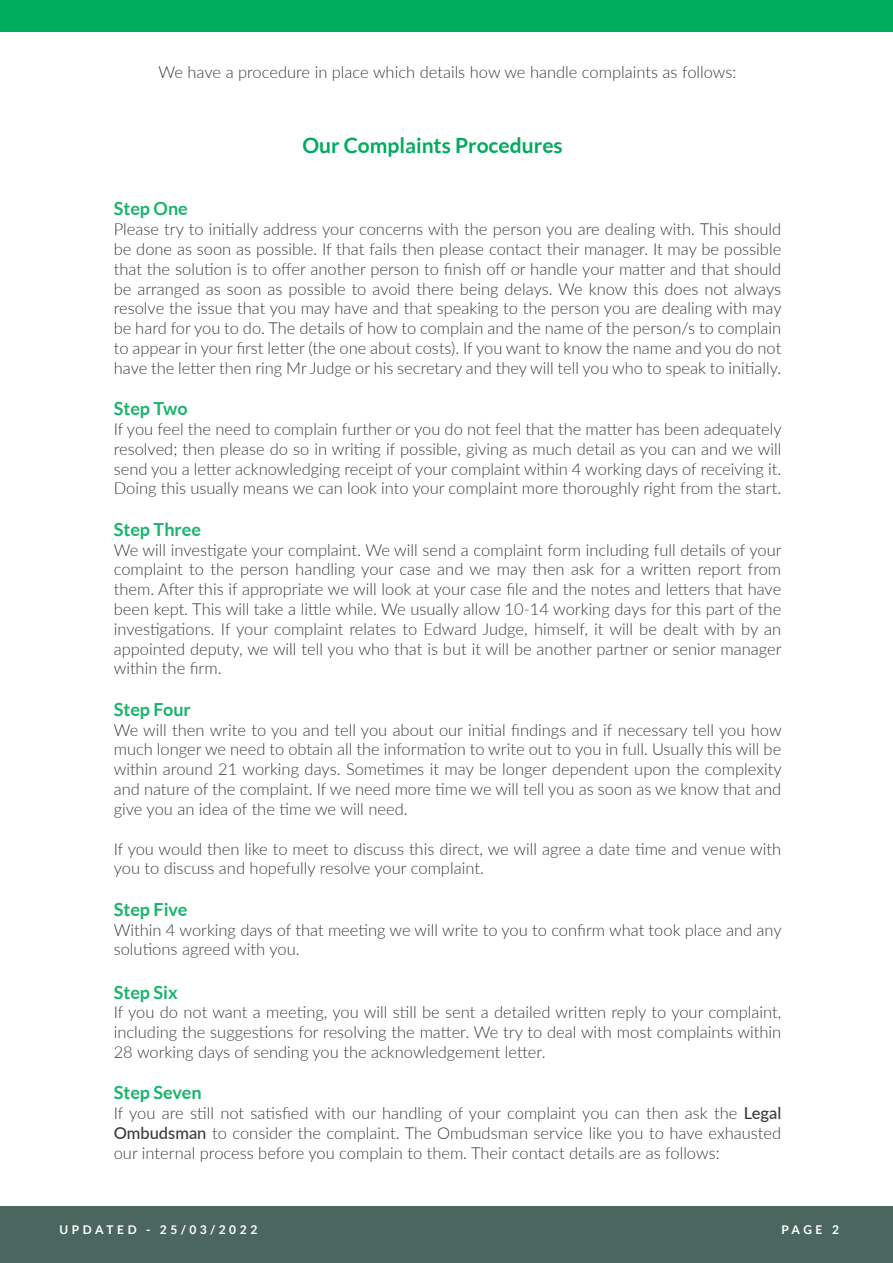
<style>
.page{position:relative;width:893px;height:1263px;background:#fff}
.page>*{position:absolute;margin:0;border:0;box-sizing:border-box;transform-origin:0 0}
.t1{font:700 21px "Lato";color:#00ab5e}
.t2{font:700 18px "Lato";color:#1ab36e}
.t3{font:300 16.5px/19.8px "Lato";color:#3c3c3b;text-align:justify}
.t4{font:700 12px "Lato";letter-spacing:.3em;color:#fff}
.s1{font-weight:500}
</style>
<div class="page">
<div style="left:0;top:0;width:893px;height:32px;background:#00ab5e"></div>
<div style="left:0;top:1205px;width:893px;height:58px;background:#4a665e"></div>
<p class="t3" style="left:159px;top:62px;width:579px">We have a procedure in place which details how we handle complaints as follows:</p>
<p class="t1" style="left:302px;top:133px;width:262px">Our Complaints Procedures</p>
<p class="t2" style="left:114px;top:199px;width:76px">Step One</p>
<p class="t3" style="left:114px;top:219px;width:669px">Please try to initially address your concerns with the person you are dealing with. This should be done as soon as possible. If that fails then please contact their manager. It may be possible that the solution is to offer another person to finish off or handle your matter and that should be arranged as soon as possible to avoid there being delays. We know this does not always resolve the issue that you may have and that speaking to the person you are dealing with may be hard for you to do. The details of how to complain and the name of the person/s to complain to appear in your first letter (the one about costs). If you want to know the name and you do not have the letter then ring Mr Judge or his secretary and they will tell you who to speak to initially.</p>
<p class="t2" style="left:114px;top:398px;width:75px">Step Two</p>
<p class="t3" style="left:114px;top:419px;width:669px">If you feel the need to complain further or you do not feel that the matter has been adequately resolved; then please do so in writing if possible, giving as much detail as you can and we will send you a letter acknowledging receipt of your complaint within 4 working days of receiving it.<br>Doing this usually means we can look into your complaint more thoroughly right from the start.</p>
<p class="t2" style="left:114px;top:519px;width:89px">Step Three</p>
<p class="t3" style="left:114px;top:539px;width:669px">We will investigate your complaint. We will send a complaint form including full details of your complaint to the person handling your case and we may then ask for a written report from them. After this if appropriate we will look at your case file and the notes and letters that have been kept. This will take a little while. We usually allow 10-14 working days for this part of the investigations. If your complaint relates to Edward Judge, himself, it will be dealt with by an appointed deputy, we will tell you who that is but it will be another partner or senior manager within the firm.</p>
<p class="t2" style="left:114px;top:699px;width:79px">Step Four</p>
<p class="t3" style="left:114px;top:719px;width:669px">We will then write to you and tell you about our initial findings and if necessary tell you how much longer we need to obtain all the information to write out to you in full. Usually this will be within around 21 working days. Sometimes it may be longer dependent upon the complexity and nature of the complaint. If we need more time we will tell you as soon as we know that and give you an idea of the time we will need.</p>
<p class="t3" style="left:114px;top:838px;width:669px">If you would then like to meet to discuss this direct, we will agree a date time and venue with you to discuss and hopefully resolve your complaint.</p>
<p class="t2" style="left:114px;top:899px;width:75px">Step Five</p>
<p class="t3" style="left:114px;top:919px;width:669px">Within 4 working days of that meeting we will write to you to confirm what took place and any solutions agreed with you.</p>
<p class="t2" style="left:114px;top:982px;width:66px">Step Six</p>
<p class="t3" style="left:114px;top:1002px;width:669px">If you do not want a meeting, you will still be sent a detailed written reply to your complaint, including the suggestions for resolving the matter. We try to deal with most complaints within 28 working days of sending you the acknowledgement letter.</p>
<p class="t2" style="left:114px;top:1082px;width:90px">Step Seven</p>
<p class="t3" style="left:114px;top:1103px;width:669px">If you are still not satisfied with our handling of your complaint you can then ask the <span class="s1">Legal Ombudsman</span> to consider the complaint. The Ombudsman service like you to have exhausted our internal process before you complain to them. Their contact details are as follows:</p>
<p class="t4" style="left:60px;top:1223px;width:199px">UPDATED - 25/03/2022</p>
<p class="t4" style="left:781px;top:1223px;width:59px">PAGE 2</p>
</div>
